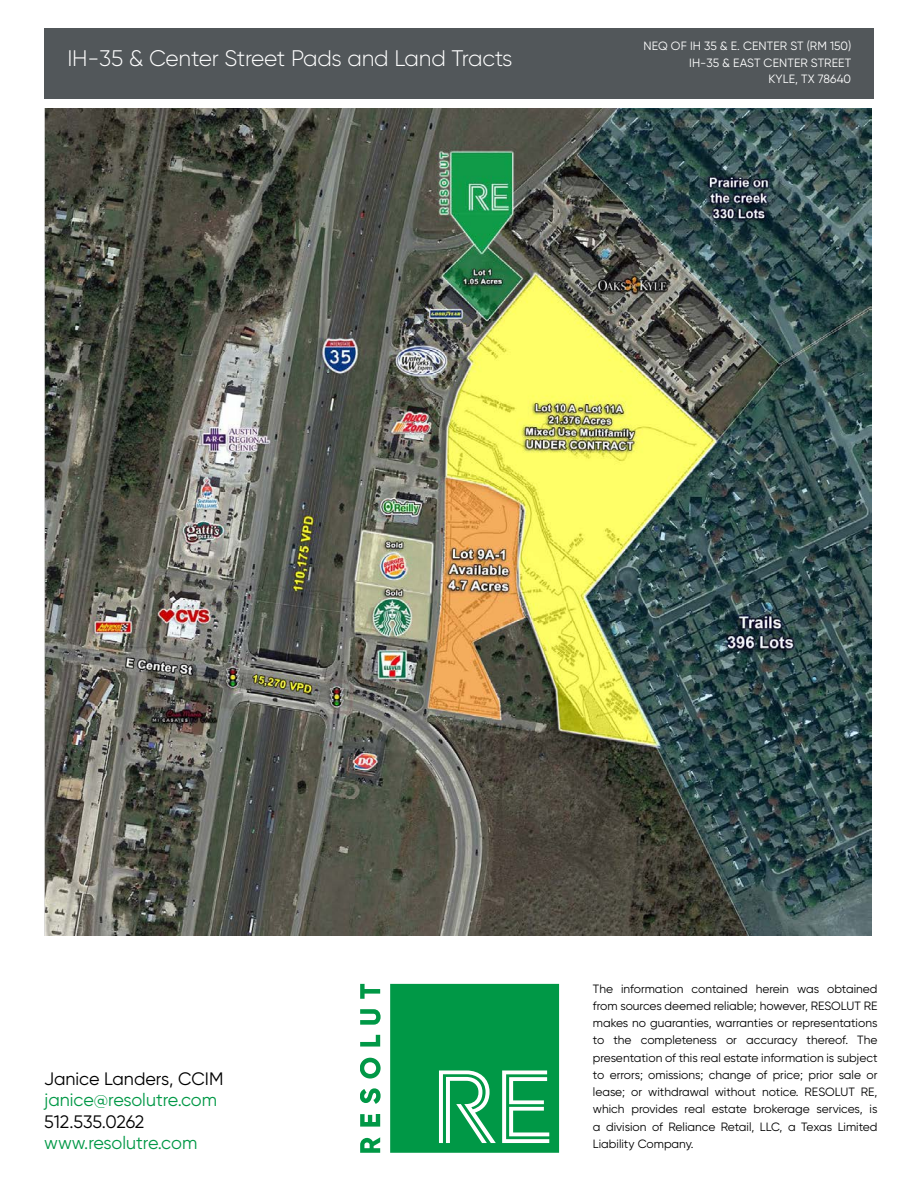
<style>
.page{position:relative;width:918px;height:1188px;background:#fff}
.page>*{position:absolute;margin:0;border:0;box-sizing:border-box;transform-origin:0 0}
.t1{font:300 22.5px "Gilroy";letter-spacing:-.01em;color:#fff}
.t2{font:18px "Gilroy";color:#009846}
.t3{font:18px "Gilroy";color:#000}
.t4{font:12px/17.2px "Gilroy";color:#000;text-align:justify}
.t5{font:12px/16.5px "Gilroy";letter-spacing:.01em;color:#fff;text-align:right}
</style>
<div class="page">
<svg style="left:360px;top:984px;width:199px;height:169px"></svg>
<div style="left:44px;top:28px;width:830px;height:70px;background:#52575a"></div>
<img style="left:44px;top:108px;width:828px;height:827px">
<h1 class="t1" style="left:67px;top:44px;width:447px">IH-35 &amp; Center Street Pads and Land Tracts</h1>
<p class="t5" style="left:643px;top:38px;width:209px">NEQ OF IH 35 &amp; E. CENTER ST (RM 150)<br>IH-35 &amp; EAST CENTER STREET<br>KYLE, TX 78640</p>
<h2 class="t3" style="left:44px;top:1067px;width:181px">Janice Landers, CCIM</h2>
<h2 class="t2" style="left:44px;top:1089px;width:174px">janice@resolutre.com</h2>
<h2 class="t3" style="left:44px;top:1111px;width:102px">512.535.0262</h2>
<h2 class="t2" style="left:44px;top:1132px;width:155px">www.resolutre.com</h2>
<p class="t4" style="left:593px;top:980px;width:286px">The information contained herein was obtained from sources deemed reliable; however, RESOLUT RE makes no guaranties, warranties or representations to the completeness or accuracy thereof. The presentation of this real estate information is subject to errors; omissions; change of price; prior sale or lease; or withdrawal without notice. RESOLUT RE, which provides real estate brokerage services, is a division of Reliance Retail, LLC, a Texas Limited Liability Company.</p>
</div>
